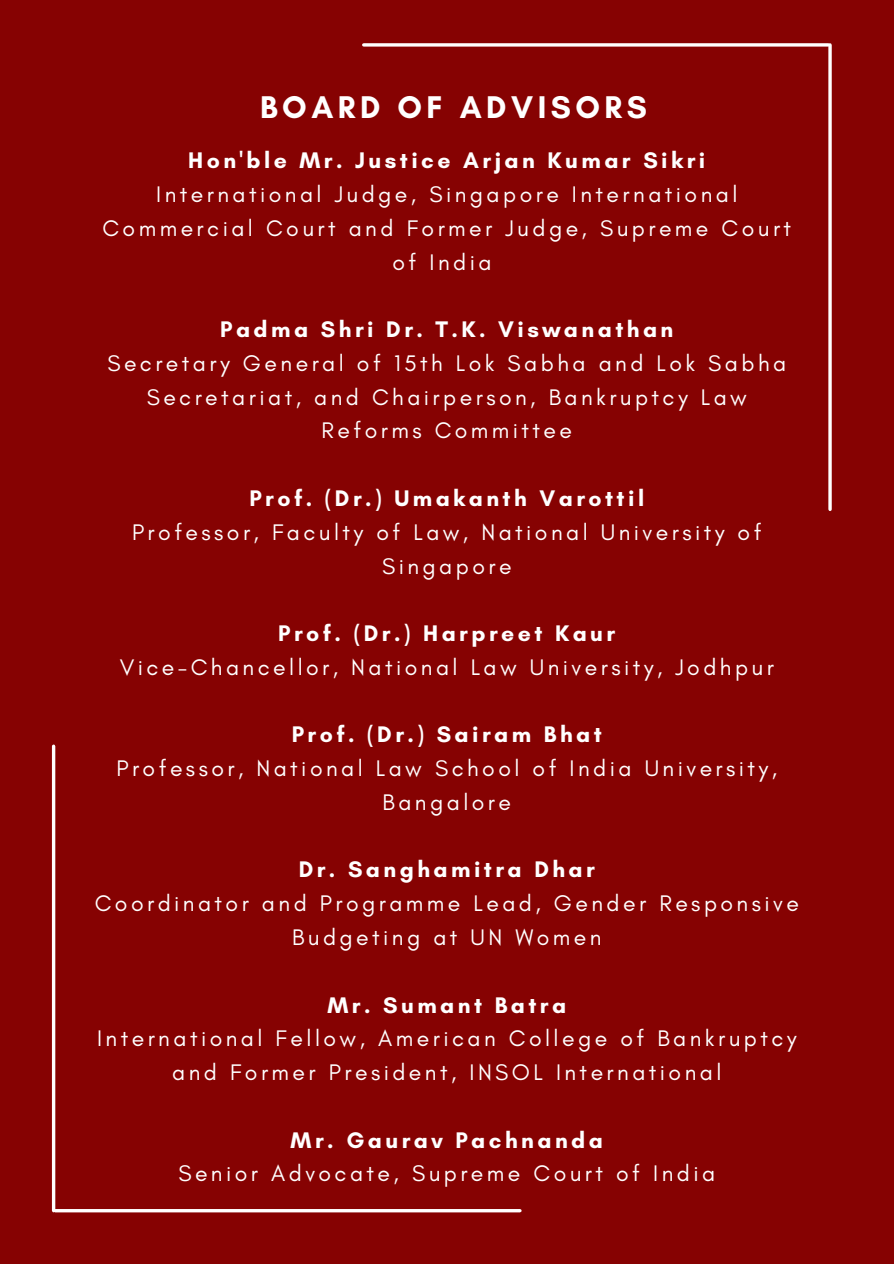
<style>
.page{position:relative;width:894px;height:1264px;background:#fff}
.page>*{position:absolute;margin:0;border:0;box-sizing:border-box;transform-origin:0 0}
.t1{font:700 31.95px "Glacial Indifference";letter-spacing:.14em;color:#fff}
.t2{font:22.95px/33.8px "Glacial Indifference";letter-spacing:.15em;color:#fff;text-align:center}
.t3{font:700 22.95px "Glacial Indifference";letter-spacing:.15em;color:#fff}
</style>
<div class="page">
<div style="left:0;top:0;width:893px;height:1263px;background:#860202"></div>
<hr style="left:828px;top:45px;width:3px;height:464px;background:#fff">
<svg style="left:363px;top:43px;width:465px;height:4px;background:#ebd7d7"></svg>
<hr style="left:52px;top:746px;width:3px;height:464px;background:#fff">
<svg style="left:55px;top:1208px;width:465px;height:4px;fill:#fdfbfb"></svg>
<p class="t1" style="left:260px;top:87px;width:388px">BOARD OF ADVISORS</p>
<p class="t3" style="left:188px;top:146px;width:518px">Hon'ble Mr. Justice Arjan Kumar Sikri</p>
<p class="t2" style="left:102px;top:177px;width:690px">International Judge, Singapore International<br>Commercial Court and Former Judge, Supreme Court of India</p>
<h1 class="t3" style="left:220px;top:315px;width:454px">Padma Shri Dr. T.K. Viswanathan</h1>
<p class="t2" style="left:107px;top:346px;width:680px">Secretary General of 15th Lok Sabha and Lok Sabha<br>Secretariat, and Chairperson, Bankruptcy Law<br>Reforms Committee</p>
<p class="t3" style="left:249px;top:484px;width:396px">Prof. (Dr.) Umakanth Varottil</p>
<p class="t2" style="left:132px;top:515px;width:631px">Professor, Faculty of Law, National University of<br>Singapore</p>
<p class="t3" style="left:278px;top:619px;width:338px">Prof. (Dr.) Harpreet Kaur</p>
<p class="t2" style="left:120px;top:650px;width:655px">Vice-Chancellor, National Law University, Jodhpur</p>
<p class="t3" style="left:292px;top:720px;width:311px">Prof. (Dr.) Sairam Bhat</p>
<p class="t2" style="left:116px;top:751px;width:662px">Professor, National Law School of India University,<br>Bangalore</p>
<p class="t3" style="left:298px;top:855px;width:297px">Dr. Sanghamitra Dhar</p>
<p class="t2" style="left:95px;top:886px;width:705px">Coordinator and Programme Lead, Gender Responsive<br>Budgeting at UN Women</p>
<p class="t3" style="left:327px;top:990px;width:240px">Mr. Sumant Batra</p>
<p class="t2" style="left:97px;top:1021px;width:700px">International Fellow, American College of Bankruptcy and Former President, INSOL International</p>
<p class="t3" style="left:290px;top:1125px;width:314px">Mr. Gaurav Pachnanda</p>
<p class="t2" style="left:178px;top:1156px;width:538px">Senior Advocate, Supreme Court of India</p>
</div>
